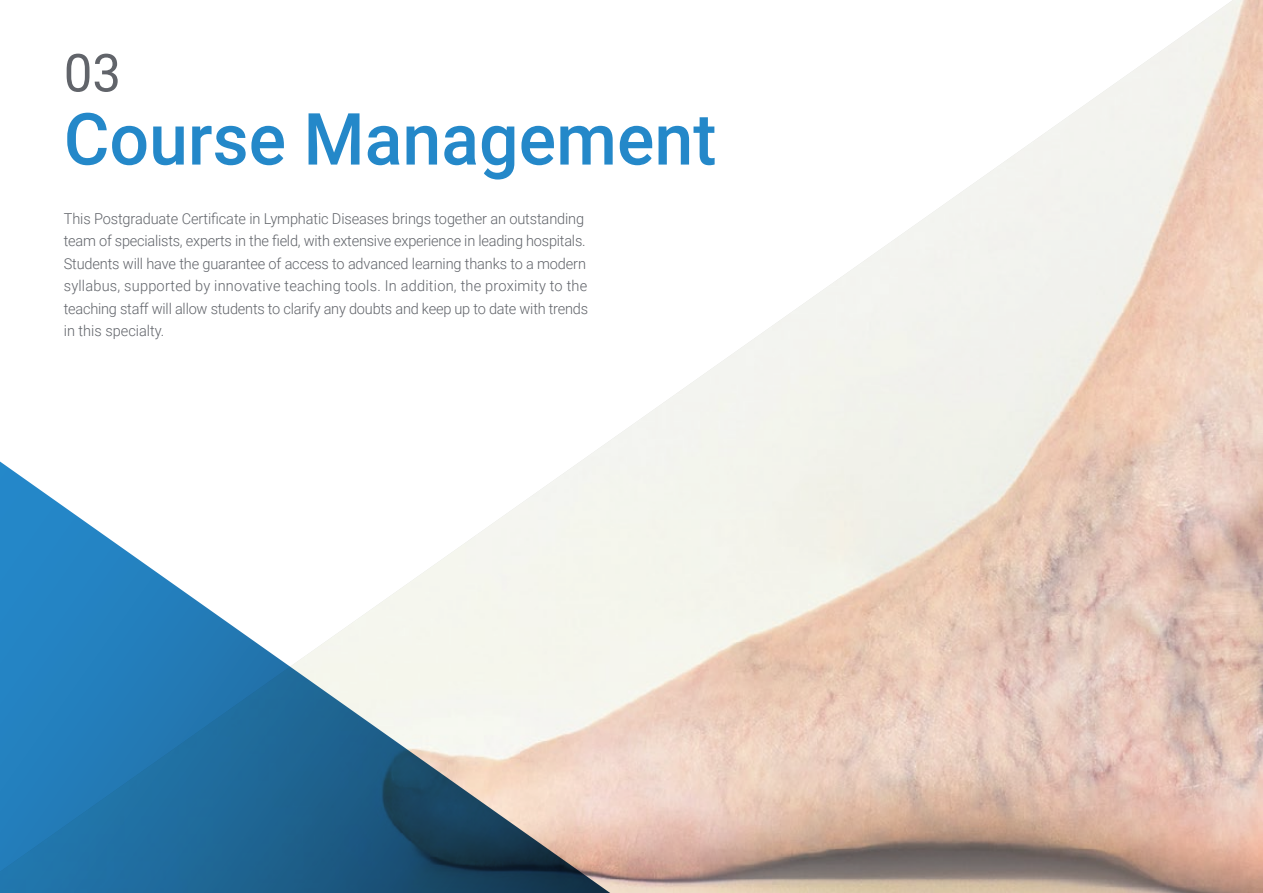
<style>
.page{position:relative;width:1263px;height:893px;background:#fff}
.page>*{position:absolute;margin:0;border:0;box-sizing:border-box;transform-origin:0 0}
.t1{font:500 72px "Roboto";color:#2488c9}
.t2{font:52.5px "Roboto";color:#61646a}
.t3{font:300 15px/22.5px "Roboto";letter-spacing:-.01em;color:#61646a}
</style>
<div class="page">
<img style="left:603px;top:0;width:660px;height:893px">
<svg style="left:0;top:446px;width:640px;height:447px"></svg>
<h2 class="t2" style="left:64px;top:36px;width:59px">03</h2>
<h1 class="t1" style="left:64px;top:89px;width:654px">Course Management</h1>
<p class="t3" style="left:64px;top:207px;width:526px">This Postgraduate Certificate in Lymphatic Diseases brings together an outstanding team of specialists, experts in the field, with extensive experience in leading hospitals.<br>Students will have the guarantee of access to advanced learning thanks to a modern syllabus, supported by innovative teaching tools. In addition, the proximity to the teaching staff will allow students to clarify any doubts and keep up to date with trends in this specialty.</p>
</div>
